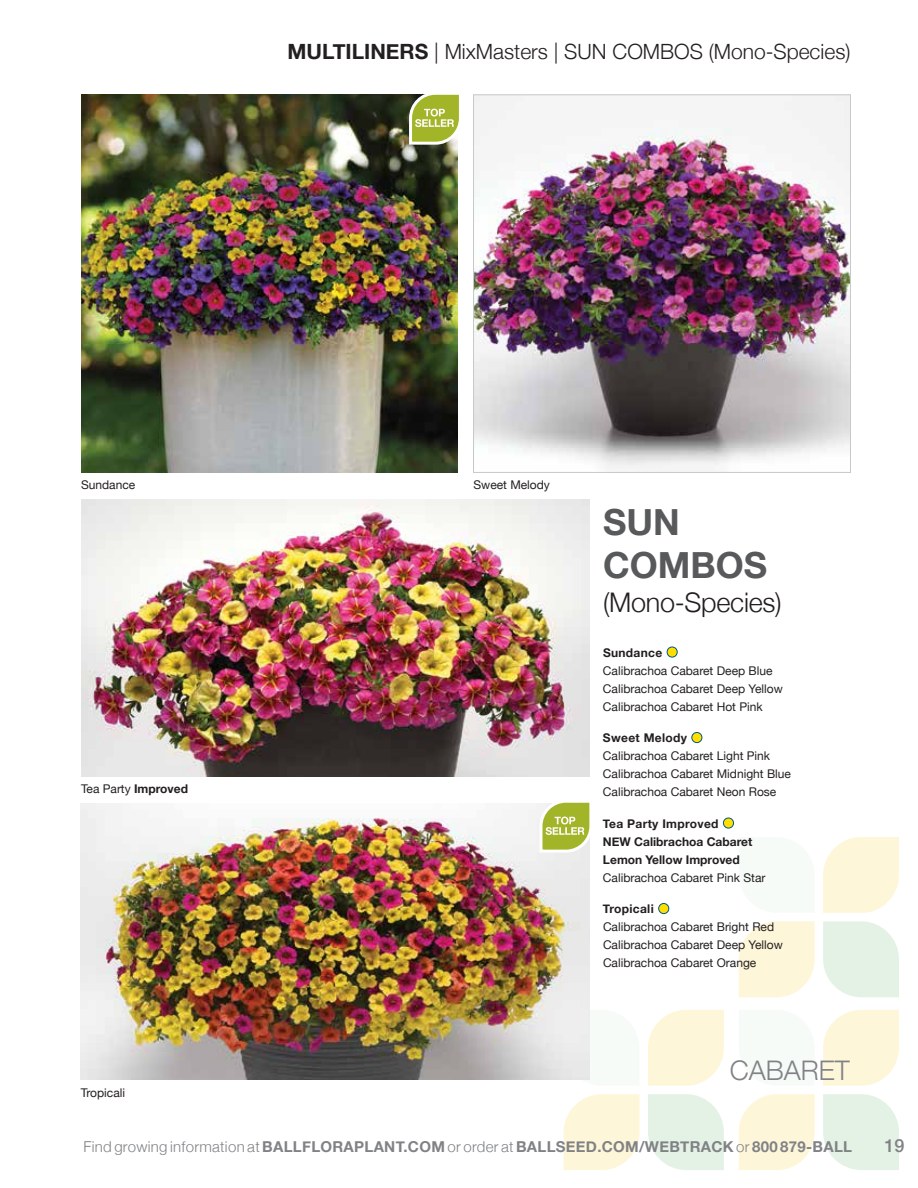
<style>
.page{position:relative;width:918px;height:1188px;background:#fff}
.page>*{position:absolute;margin:0;border:0;box-sizing:border-box;transform-origin:0 0}
.t1{font:700 36px/43.2px "Helvetica Neue";color:#58595b}
.t2{font:300 27px "Helvetica Neue";letter-spacing:-.01em;color:#231f20}
.t3{font:300 27px "Helvetica Neue";color:#808285}
.t4{font:300 21px "Helvetica Neue";color:#231f20}
.t5{font:500 18px "Helvetica Neue";color:#808285}
.t6{font:700 15px "Helvetica Neue";letter-spacing:.02em;color:#808285}
.t7{font:12px/18px "Helvetica Neue";color:#231f20}
.t8{font:700 12px/18px "Helvetica Neue";color:#231f20}
.t9{font:700 12px "Helvetica Neue";letter-spacing:.025em;color:#231f20}
.s1{font-weight:700}
.s2{font-weight:300}
</style>
<div class="page">
<svg style="left:739px;top:921px;width:76px;height:76px;background:#fef7dd"></svg>
<svg style="left:823px;top:837px;width:76px;height:76px;background:#fef6dd"></svg>
<svg style="left:823px;top:921px;width:76px;height:76px;background:#e7f3e8"></svg>
<svg style="left:739px;top:1094px;width:76px;height:76px;background:#fef7dd"></svg>
<svg style="left:823px;top:1010px;width:76px;height:76px;background:#fef6dd"></svg>
<svg style="left:823px;top:1094px;width:76px;height:76px;background:#e6f3e8"></svg>
<svg style="left:564px;top:1094px;width:76px;height:76px;background:#fef7dd"></svg>
<svg style="left:648px;top:1010px;width:76px;height:76px;background:#fef6dd"></svg>
<svg style="left:589px;top:1010px;width:1px;height:70px"></svg>
<svg style="left:648px;top:1094px;width:76px;height:76px;background:#e6f3e8"></svg>
<img style="left:81px;top:95px;width:376px;height:378px">
<svg style="left:408px;top:94px;width:51px;height:52px;background:#afbb5d"></svg>
<img style="left:475px;top:97px;width:374px;height:373px">
<div style="left:473px;top:95px;width:378px;height:378px;border:1px solid #c7c8ca"></div>
<img style="left:81px;top:500px;width:509px;height:276px">
<img style="left:81px;top:803px;width:508px;height:277px">
<svg style="left:538px;top:802px;width:52px;height:52px"></svg>
<div style="left:667px;top:647px;width:10px;height:10px;background:#fedf00;border-radius:50%"></div>
<div style="left:667px;top:647px;width:11px;height:10px;border:1px solid #005689;border-radius:50%"></div>
<div style="left:692px;top:732px;width:10px;height:11px;background:#fedf00;border-radius:50%"></div>
<div style="left:692px;top:732px;width:10px;height:11px;border:1px solid #005689;border-radius:50%"></div>
<div style="left:723px;top:818px;width:11px;height:10px;background:#fedf00;border-radius:50%"></div>
<div style="left:723px;top:818px;width:11px;height:10px;border:1px solid #005689;border-radius:50%"></div>
<div style="left:659px;top:903px;width:10px;height:11px;background:#fedf00;border-radius:50%"></div>
<div style="left:658px;top:903px;width:11px;height:11px;border:1px solid #005689;border-radius:50%"></div>
<h3 class="t4" style="left:288px;top:34px;width:564px"><span class="s1">MULTILINERS</span> | MixMasters | SUN COMBOS (Mono-Species)</h3>
<p class="t7" style="left:81px;top:477px;width:56px">Sundance</p>
<p class="t7" style="left:474px;top:477px;width:78px">Sweet Melody</p>
<p class="t7" style="left:81px;top:781px;width:109px">Tea Party <span class="s1">Improved</span></p>
<p class="t7" style="left:81px;top:1084px;width:46px">Tropicali</p>
<h1 class="t1" style="left:603px;top:501px;width:166px">SUN<br>COMBOS</h1>
<h2 class="t2" style="left:603px;top:580px;width:180px">(Mono-Species)</h2>
<p class="t9" style="left:603px;top:643px;width:61px">Sundance</p>
<p class="t7" style="left:603px;top:662px;width:181px">Calibrachoa Cabaret Deep Blue<br>Calibrachoa Cabaret Deep Yellow<br>Calibrachoa Cabaret Hot Pink</p>
<p class="t9" style="left:603px;top:728px;width:85px">Sweet Melody</p>
<p class="t7" style="left:603px;top:747px;width:190px">Calibrachoa Cabaret Light Pink<br>Calibrachoa Cabaret Midnight Blue<br>Calibrachoa Cabaret Neon Rose</p>
<p class="t8" style="left:603px;top:815px;width:151px">Tea Party Improved<br>NEW Calibrachoa Cabaret<br>Lemon Yellow Improved</p>
<p class="t7" style="left:603px;top:869px;width:164px">Calibrachoa Cabaret Pink Star</p>
<p class="t9" style="left:603px;top:899px;width:52px">Tropicali</p>
<p class="t7" style="left:603px;top:918px;width:181px">Calibrachoa Cabaret Bright Red<br>Calibrachoa Cabaret Deep Yellow<br>Calibrachoa Cabaret Orange</p>
<h2 class="t3" style="left:730px;top:1048px;width:122px">CABARET</h2>
<p class="t6" style="left:83px;top:1135px;width:770px"><span class="s2">Find growing information at</span> BALLFLORAPLANT.COM <span class="s2">or order at</span> BALLSEED.COM/WEBTRACK <span class="s2">or</span> 800 879-BALL</p>
<h3 class="t5" style="left:884px;top:1131px;width:22px">19</h3>
</div>
